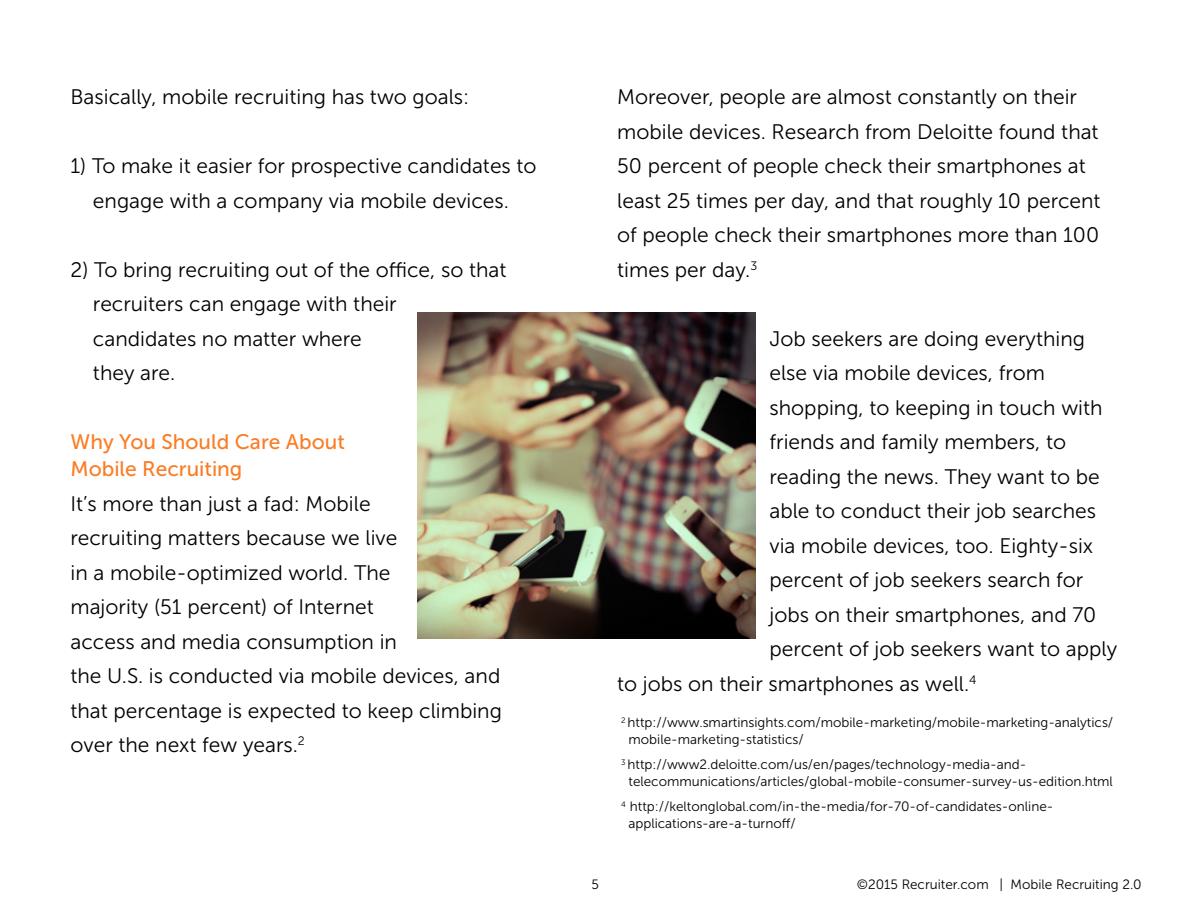
<style>
.page{position:relative;width:1188px;height:918px;background:#fff}
.page>*{position:absolute;margin:0;border:0;box-sizing:border-box;transform-origin:0 0}
.t1{font:21px/34.5px "Museo Sans 300";color:#000}
.t2{font:21px/27px "Museo Sans 500";color:#fa7d26}
.t3{font:13.5px/16.5px "Museo Sans 300";color:#000}
</style>
<div class="page">
<img style="left:417px;top:312px;width:339px;height:327px">
<p class="t1" style="left:70px;top:80px;width:400px">Basically, mobile recruiting has two goals:</p>
<p class="t1" style="left:70px;top:149px;width:468px;text-align:center">1) To make it easier for prospective candidates to engage with a company via mobile devices.</p>
<p class="t1" style="left:93px;top:252px;width:415px;text-indent:-22px">2) To bring recruiting out of the office, so that recruiters can engage with their<br>candidates no matter where<br>they are.</p>
<p class="t2" style="left:70px;top:429px;width:276px">Why You Should Care About<br>Mobile Recruiting</p>
<p class="t1" style="left:70px;top:486px;width:433px">It’s more than just a fad: Mobile<br>recruiting matters because we live<br>in a mobile-optimized world. The<br>majority (51 percent) of Internet<br>access and media consumption in<br>the U.S. is conducted via mobile devices, and that percentage is expected to keep climbing over the next few years.<sup>2</sup></p>
<p class="t1" style="left:617px;top:80px;width:485px">Moreover, people are almost constantly on their mobile devices. Research from Deloitte found that 50 percent of people check their smartphones at least 25 times per day, and that roughly 10 percent of people check their smartphones more than 100 times per day.<sup>3</sup></p>
<p class="t1" style="left:770px;top:321px;width:317px">Job seekers are doing everything</p>
<p class="t1" style="left:770px;top:356px;width:277px">else via mobile devices, from</p>
<p class="t1" style="left:770px;top:390px;width:335px">shopping, to keeping in touch with</p>
<p class="t1" style="left:770px;top:425px;width:298px">friends and family members, to</p>
<p class="t1" style="left:770px;top:459px;width:332px">reading the news. They want to be</p>
<p class="t1" style="left:770px;top:494px;width:328px">able to conduct their job searches</p>
<p class="t1" style="left:770px;top:528px;width:325px">via mobile devices, too. Eighty-six</p>
<p class="t1" style="left:770px;top:563px;width:315px">percent of job seekers search for</p>
<p class="t1" style="left:770px;top:597px;width:328px">jobs on their smartphones, and 70</p>
<p class="t1" style="left:770px;top:632px;width:349px">percent of job seekers want to apply</p>
<p class="t1" style="left:617px;top:666px;width:361px">to jobs on their smartphones as well.<sup>4</sup></p>
<p class="t3" style="left:629px;top:714px;width:486px;text-indent:-8px"><sup>2</sup> http://www.smartinsights.com/mobile-marketing/mobile-marketing-analytics/ mobile-marketing-statistics/</p>
<p class="t3" style="left:629px;top:756px;width:486px;text-indent:-8px"><sup>3</sup> http://www2.deloitte.com/us/en/pages/technology-media-and&shy;telecommunications/articles/global-mobile-consumer-survey-us-edition.html</p>
<p class="t3" style="left:629px;top:798px;width:426px;text-indent:-8px"><sup>4</sup> http://keltonglobal.com/in-the-media/for-70-of-candidates-online&shy;applications-are-a-turnoff/</p>
<p class="t3" style="left:592px;top:876px;width:9px">5</p>
<p class="t3" style="left:857px;top:876px;width:286px">©2015 Recruiter.com | Mobile Recruiting 2.0</p>
</div>
